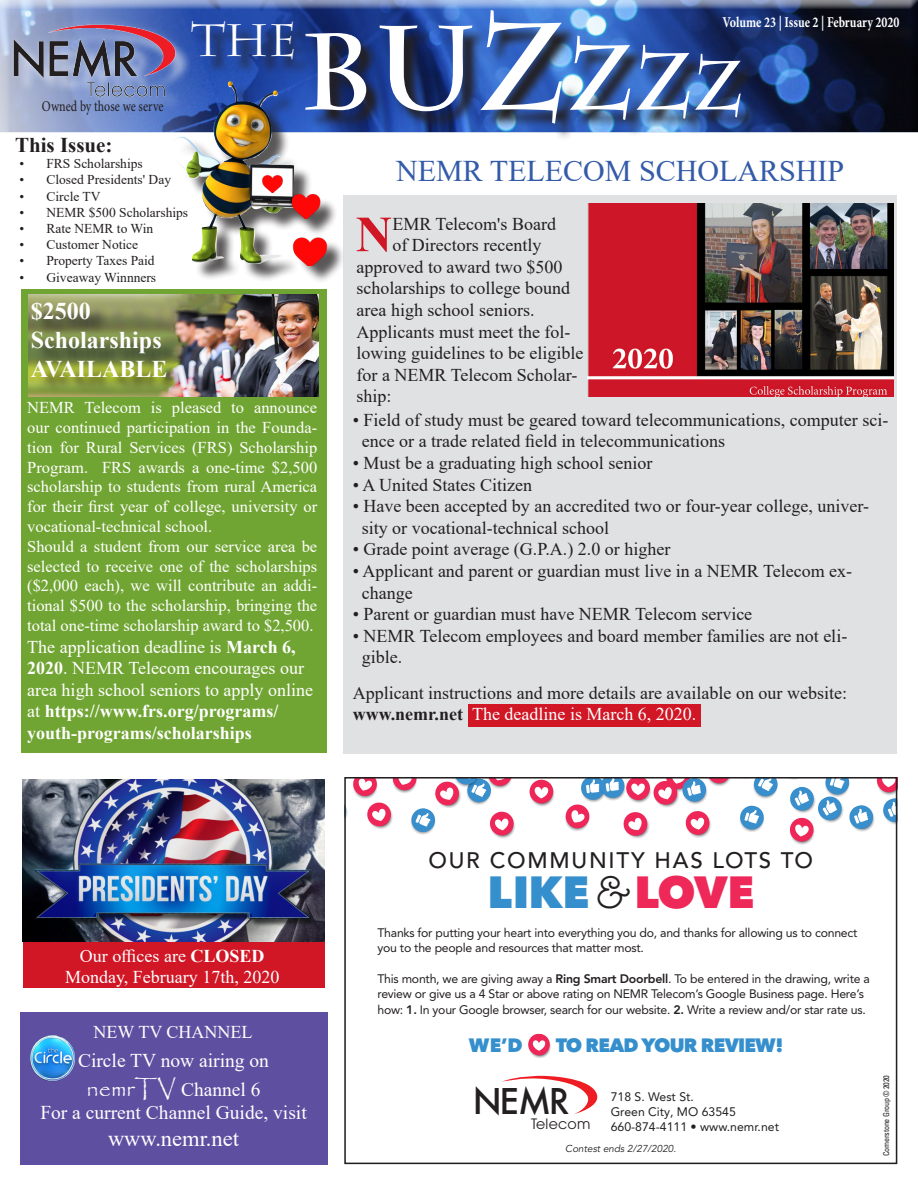
<style>
.page{position:relative;width:918px;height:1188px;background:#fff}
.page>*{position:absolute;margin:0;border:0;box-sizing:border-box;transform-origin:0 0}
.t1{font:700 107.7px "Charlemagne Std";color:#fff}
.t2{font:700 50.55px "Times New Roman";color:#d11625}
.t3{font:45.3px "Charlemagne Std";color:#fff}
.t4{font:800 44.7px "Avenir Next LT Pro";letter-spacing:-.01em;color:#368fcd}
.t5{font:500 39px "Futura T";color:#231f20}
.t6{font:30px "Times New Roman";color:#345ba9}
.t7{font:700 24px "Times New Roman";color:#fff}
.t8{font:22.5px "Times New Roman";color:#fff}
.t9{font:500 22.35px "Avenir LT Pro";letter-spacing:.08em;color:#231f20}
.t10{font:700 21px "Times New Roman";color:#231f20}
.t11{font:19.5px "Times New Roman";color:#fff}
.t12{font:800 19.2px "Avenir Next LT Pro";letter-spacing:-.04em;color:#368fcd}
.t13{font:18px/21.6px "Times New Roman";color:#231f20}
.t14{font:18px/21.6px "Times New Roman";color:#fff}
.t15{font:16.5px/19.8px "Times New Roman";color:#fff;text-align:justify}
.t16{font:700 15px "Minion Pro";color:#fff;scale:.8 1}
.t17{font:15px "Minion Pro";color:#231f20;scale:.8 1}
.t18{font:14.25px "Avant Garde";letter-spacing:.015em;color:#231f20}
.t19{font:13.5px "Times New Roman";color:#231f20}
.t20{font:12.3px/15.3px "Avenir LT Pro";letter-spacing:-.02em;color:#231f20}
.t21{font:12.3px/14.7px "Avenir LT Pro";color:#231f20}
.t22{font:italic 10.05px "Avenir LT Pro";color:#231f20}
.t23{font:condensed 8.1px "Univers";letter-spacing:-.03em;color:#231f20}
.s1{font-size:119.1px}
.s2{font-size:124.8px}
.s3{font-size:92.55px}
.s4{font-size:81.3px}
.s5{font-size:69.9px}
.s6{font-weight:700}
.s7{font-weight:700;color:#231f20}
.s8{font-family:"Papyrus";font-size:24px}
.s9{font-family:"Selfie";font-weight:900;font-size:40.95px;color:#231f20}
.s10{color:#ee2858}
.s11{font-weight:800}
</style>
<div class="page">
<div style="left:343px;top:195px;width:553px;height:558px;background:#e0e1e3"></div>
<div style="left:21px;top:289px;width:305px;height:464px;background:#71a533"></div>
<div style="left:0;top:0;width:918px;height:132px;background:#231f20;opacity:.75"></div>
<div style="left:16px;top:28px;width:177px;height:87px;background:#fff;opacity:.5"></div>
<div style="left:4px;top:15px;width:181px;height:91px;background:#fff;opacity:.17"></div>
<img style="left:9px;top:22px;width:169px;height:78px">
<div style="left:726px;top:18px;width:192px;height:30px;background:#231f20;opacity:.75"></div>
<img style="left:308px;top:13px;width:450px;height:125px">
<svg style="left:194px;top:24px;width:118px;height:52px;background:#214397"></svg>
<div style="left:177px;top:84px;width:140px;height:198px;background:#231f20;opacity:.75"></div>
<img style="left:174px;top:81px;width:109px;height:183px">
<img style="left:29px;top:295px;width:290px;height:102px">
<div style="left:34px;top:305px;width:150px;height:90px;background:#231f20;opacity:.75"></div>
<img style="left:588px;top:203px;width:306px;height:194px">
<svg style="left:529px;top:780px;width:26px;height:27px"></svg>
<svg style="left:501px;top:1076px;width:97px;height:38px"></svg>
<svg style="left:528px;top:1034px;width:23px;height:24px"></svg>
<svg style="left:344px;top:777px;width:172px;height:62px"></svg>
<svg style="left:563px;top:777px;width:335px;height:68px"></svg>
<img style="left:262px;top:174px;width:21px;height:18px">
<div style="left:23px;top:780px;width:301px;height:208px;background:#d11625"></div>
<img style="left:23px;top:780px;width:301px;height:162px">
<div style="left:20px;top:1012px;width:307px;height:153px;background:#5f4fa1"></div>
<img style="left:31px;top:1035px;width:43px;height:46px">
<div style="left:297px;top:240px;width:48px;height:44px;background:#231f20;opacity:.75"></div>
<img style="left:292px;top:234px;width:37px;height:32px">
<div style="left:295px;top:197px;width:43px;height:40px;background:#231f20;opacity:.75"></div>
<img style="left:291px;top:192px;width:31px;height:26px">
<div style="left:469px;top:704px;width:232px;height:23px;background:#d11625"></div>
<p class="t17" style="left:42px;top:96px;width:154px">Owned by those we serve</p>
<p class="t10" style="left:15px;top:130px;width:99px">This Issue:</p>
<p class="t3" style="left:191px;top:14px;width:108px">THE</p>
<p class="t1" style="left:300px;top:9px;width:445px">B<span class="s1">U</span><span class="s2">Z</span><span class="s3">Z</span><span class="s4">Z</span><span class="s5">Z</span></p>
<p class="t16" style="left:723px;top:11px;width:223px">Volume 23 | Issue 2 | February 2020</p>
<p class="t19" style="left:19px;top:154px;width:125px">• FRS Scholarships</p>
<p class="t19" style="left:19px;top:170px;width:153px">• Closed Presidents' Day</p>
<p class="t19" style="left:19px;top:187px;width:83px">• Circle TV</p>
<p class="t19" style="left:19px;top:203px;width:170px">• NEMR $500 Scholarships</p>
<p class="t19" style="left:19px;top:219px;width:135px">• Rate NEMR to Win</p>
<p class="t19" style="left:19px;top:235px;width:120px">• Customer Notice</p>
<p class="t19" style="left:19px;top:251px;width:137px">• Property Taxes Paid</p>
<p class="t19" style="left:19px;top:268px;width:138px">• Giveaway Winnners</p>
<p class="t7" style="left:31px;top:294px;width:61px">$2500</p>
<p class="t7" style="left:31px;top:323px;width:132px">Scholarships</p>
<p class="t7" style="left:31px;top:351px;width:138px">AVAILABLE</p>
<p class="t15" style="left:27px;top:397px;width:292px">NEMR Telecom is pleased to announce our continued participation in the Founda&shy;tion for Rural Services (FRS) Scholarship Program. FRS awards a one-time $2,500 scholarship to students from rural America for their first year of college, university or vocational-technical school.</p>
<p class="t15" style="left:27px;top:536px;width:292px">Should a student from our service area be selected to receive one of the scholarships ($2,000 each), we will contribute an addi&shy;tional $500 to the scholarship, bringing the total one-time scholarship award to $2,500.</p>
<p class="t14" style="left:27px;top:635px;width:287px">The application deadline is <span class="s6">March 6, 2020</span>. NEMR Telecom encourages our area high school seniors to apply online at <span class="s6">https://www.frs.org/programs/ youth-programs/scholarships</span></p>
<p class="t6" style="left:396px;top:150px;width:449px">NEMR TELECOM SCHOLARSHIP</p>
<p class="t2" style="left:356px;top:198px;width:38px">N</p>
<p class="t13" style="left:392px;top:212px;width:165px">EMR Telecom's Board</p>
<p class="t13" style="left:392px;top:234px;width:150px">of Directors recently</p>
<p class="t13" style="left:357px;top:255px;width:207px">approved to award two $500</p>
<p class="t13" style="left:357px;top:277px;width:215px">scholarships to college bound</p>
<p class="t13" style="left:357px;top:299px;width:179px">area high school seniors.</p>
<p class="t13" style="left:357px;top:320px;width:228px">Applicants must meet the fol&shy;lowing guidelines to be eligible for a NEMR Telecom Scholar&shy;ship:</p>
<p class="t13" style="left:362px;top:408px;width:528px;text-indent:-9px">• Field of study must be geared toward telecommunications, computer sci&shy;ence or a trade related field in telecommunications</p>
<p class="t13" style="left:353px;top:452px;width:301px">• Must be a graduating high school senior</p>
<p class="t13" style="left:353px;top:473px;width:181px">• A United States Citizen</p>
<p class="t13" style="left:362px;top:495px;width:509px;text-indent:-9px">• Have been accepted by an accredited two or four-year college, univer&shy;sity or vocational-technical school</p>
<p class="t13" style="left:353px;top:538px;width:319px">• Grade point average (G.P.A.) 2.0 or higher</p>
<p class="t13" style="left:362px;top:560px;width:492px;text-indent:-9px">• Applicant and parent or guardian must live in a NEMR Telecom ex&shy;change</p>
<p class="t13" style="left:353px;top:603px;width:401px">• Parent or guardian must have NEMR Telecom service</p>
<p class="t13" style="left:362px;top:624px;width:487px;text-indent:-9px">• NEMR Telecom employees and board member families are not eli&shy;gible.</p>
<p class="t13" style="left:353px;top:681px;width:496px">Applicant instructions and more details are available on our website:</p>
<p class="t14" style="left:353px;top:703px;width:345px"><span class="s7">www.nemr.net</span> The deadline is March 6, 2020.</p>
<p class="t14" style="left:80px;top:944px;width:186px">Our offices are <span class="s6">CLOSED</span></p>
<p class="t14" style="left:65px;top:966px;width:216px">Monday, February 17th, 2020</p>
<p class="t14" style="left:94px;top:1021px;width:160px">NEW TV CHANNEL</p>
<p class="t11" style="left:78px;top:1047px;width:193px">Circle TV now airing on</p>
<p class="t11" style="left:86px;top:1076px;width:176px"><span class="s8">nemrTV</span> Channel 6</p>
<p class="t11" style="left:40px;top:1099px;width:268px">For a current Channel Guide, visit</p>
<p class="t8" style="left:108px;top:1123px;width:133px">www.nemr.net</p>
<p class="t9" style="left:428px;top:847px;width:386px">OUR COMMUNITY HAS LOTS TO</p>
<p class="t4" style="left:487px;top:864px;width:268px">LIKE<span class="s9">&amp;</span> <span class="s10">LOVE</span></p>
<p class="t20" style="left:377px;top:925px;width:482px">Thanks for putting your heart into everything you do, and thanks for allowing us to connect you to the people and resources that matter most.</p>
<p class="t20" style="left:377px;top:971px;width:494px">This month, we are giving away a <span class="s11">Ring Smart Doorbell</span>. To be entered in the drawing, write a review or give us a 4 Star or above rating on NEMR Telecom’s Google Business page. Here’s how: <span class="s11">1.</span> In your Google browser, search for our website. <span class="s11">2.</span> Write a review and/or star rate us.</p>
<p class="t12" style="left:469px;top:1033px;width:55px">WE’D</p>
<p class="t12" style="left:556px;top:1033px;width:230px">TO READ YOUR REVIEW!</p>
<p class="t5" style="left:473px;top:1078px;width:98px">NEMR</p>
<p class="t18" style="left:531px;top:1116px;width:61px">Telecom</p>
<p class="t21" style="left:611px;top:1090px;width:170px">718 S. West St.<br>Green City, MO 63545<br>660-874-4111 • www.nemr.net</p>
<p class="t22" style="left:565px;top:1142px;width:112px">Contest ends 2/27/2020.</p>
<p class="t23" style="left:881px;top:1156px;width:82px;rotate:-90deg">Cornerstone Group © 2020</p>
</div>
